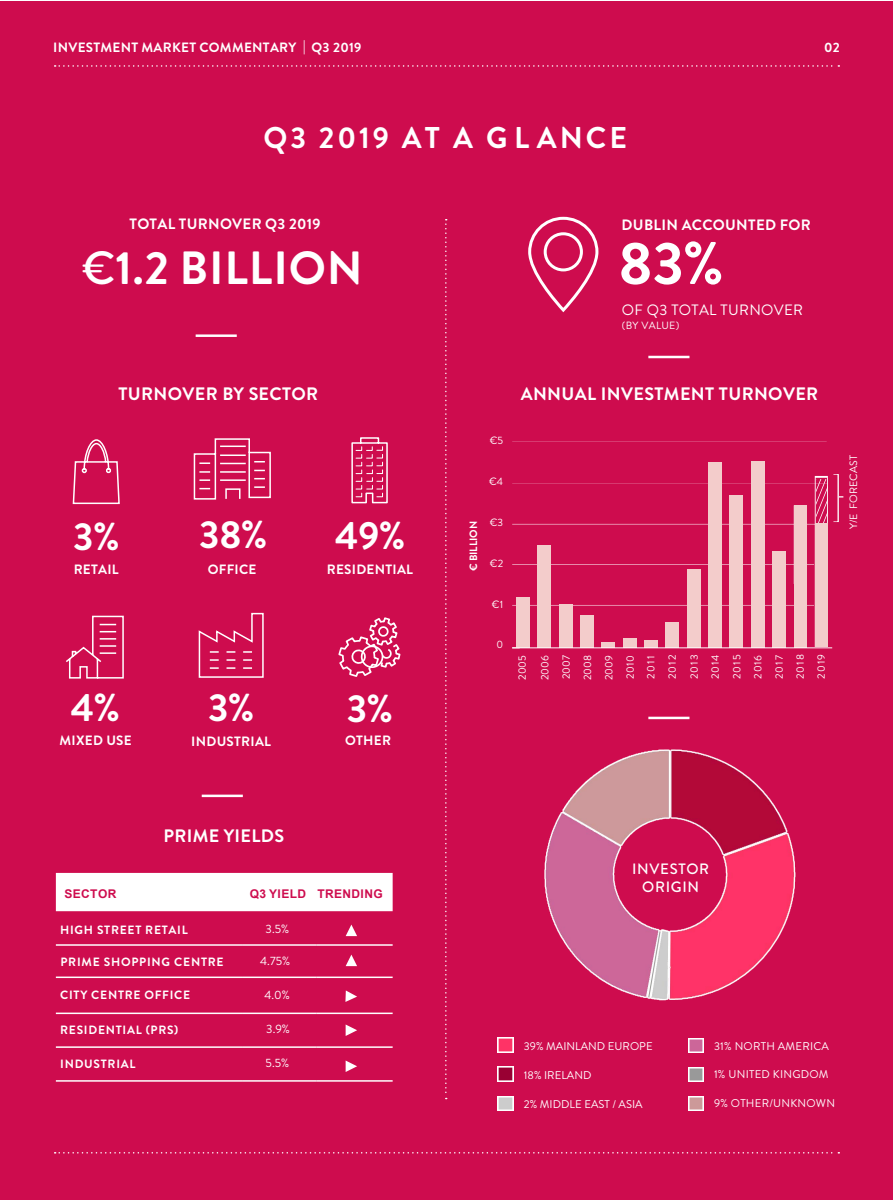
<style>
.page{position:relative;width:893px;height:1200px;background:#fff}
.page>*{position:absolute;margin:0;border:0;box-sizing:border-box;transform-origin:0 0}
.t1{font:700 60px "Brandon Grotesque";color:#fff}
.t2{font:700 46.5px "Brandon Grotesque";letter-spacing:.02em;color:#fff}
.t3{font:700 39px "Brandon Grotesque";color:#fff}
.t4{font:700 30px "Brandon Grotesque";letter-spacing:.1em;color:#fff}
.t5{font:700 18px "Brandon Grotesque";letter-spacing:.02em;color:#fff}
.t6{font:700 15px "Brandon Grotesque";letter-spacing:.02em;color:#fff}
.t7{font:15px "Brandon Grotesque";letter-spacing:.02em;color:#fff}
.t8{font:500 15px/17.5px "Brandon Grotesque";letter-spacing:.045em;color:#fff;text-align:center}
.t9{font:700 13.5px "Brandon Grotesque";letter-spacing:.02em;color:#fff}
.t10{font:700 12px "Brandon Grotesque";letter-spacing:.06em;color:#fff}
.t11{font:700 12px "Arial";letter-spacing:.03em;color:#ce0c4e}
.t12{font:12px "Brandon Grotesque";color:#fff}
.t13{font:11.25px "Brandon Grotesque";letter-spacing:.02em;color:#fff}
.t14{font:11.25px "Brandon Grotesque";color:#fff}
.t15{font:10.65px/21.3px "Brandon Grotesque";letter-spacing:.09em;color:#fff}
.t16{font:10.65px/22.8px "Brandon Grotesque";color:#fff}
.t17{font:10.65px "Brandon Grotesque";letter-spacing:.07em;color:#fff}
.t18{font:700 10.65px "Brandon Grotesque";color:#fff}
.t19{font:10.5px "Brandon Grotesque";letter-spacing:.03em;color:#fff}
.s1{font-weight:500}
</style>
<div class="page">
<div style="left:0;top:2px;width:893px;height:1197px;background:#ce0c4e"></div>
<svg style="left:445px;top:219px;width:2px;height:879px"></svg>
<hr style="left:196px;top:334px;width:41px;height:3px;background:#fff">
<hr style="left:202px;top:794px;width:41px;height:2px;background:#fff">
<hr style="left:648px;top:355px;width:41px;height:3px;background:#fff">
<hr style="left:648px;top:716px;width:41px;height:3px;background:#fff">
<svg style="left:528px;top:216px;width:71px;height:97px"></svg>
<svg style="left:351px;top:437px;width:37px;height:67px"></svg>
<svg style="left:55px;top:1152px;width:784px;height:1px"></svg>
<div style="left:56px;top:872px;width:337px;height:39px;background:#fff"></div>
<hr style="left:56px;top:944px;width:187px;height:1px;background:#fff">
<hr style="left:243px;top:944px;width:73px;height:1px;background:#fff">
<hr style="left:316px;top:944px;width:77px;height:1px;background:#fff">
<hr style="left:56px;top:1012px;width:187px;height:1px;background:#fff">
<hr style="left:243px;top:1012px;width:73px;height:1px;background:#fff">
<hr style="left:316px;top:1012px;width:77px;height:1px;background:#fff">
<hr style="left:56px;top:1046px;width:187px;height:1px;background:#fff">
<hr style="left:243px;top:1046px;width:73px;height:1px;background:#fff">
<hr style="left:316px;top:1046px;width:77px;height:1px;background:#fff">
<hr style="left:56px;top:1079px;width:187px;height:2px;background:#fff">
<hr style="left:243px;top:1079px;width:73px;height:2px;background:#fff">
<hr style="left:316px;top:1079px;width:77px;height:2px;background:#fff">
<svg style="left:346px;top:924px;width:11px;height:11px"></svg>
<svg style="left:346px;top:1060px;width:11px;height:11px"></svg>
<hr style="left:56px;top:976px;width:187px;height:1px;background:#fff">
<hr style="left:243px;top:976px;width:73px;height:1px;background:#fff">
<hr style="left:316px;top:976px;width:77px;height:1px;background:#fff">
<svg style="left:55px;top:65px;width:784px;height:2px"></svg>
<svg style="left:72px;top:439px;width:48px;height:65px"></svg>
<svg style="left:193px;top:438px;width:78px;height:62px"></svg>
<svg style="left:66px;top:615px;width:58px;height:64px"></svg>
<svg style="left:198px;top:612px;width:66px;height:66px"></svg>
<svg style="left:338px;top:617px;width:63px;height:60px"></svg>
<svg style="left:345px;top:990px;width:12px;height:12px"></svg>
<svg style="left:346px;top:1024px;width:11px;height:11px"></svg>
<hr style="left:512px;top:604px;width:315px;height:1px;background:#fff">
<hr style="left:512px;top:564px;width:315px;height:1px;background:#fff">
<div style="left:666px;top:622px;width:13px;height:25px;background:#f3cccb"></div>
<div style="left:644px;top:639px;width:14px;height:8px;background:#f3cccb"></div>
<div style="left:623px;top:638px;width:13px;height:9px;background:#f3cccb"></div>
<div style="left:602px;top:642px;width:13px;height:5px;background:#f3cccb"></div>
<div style="left:580px;top:615px;width:14px;height:32px;background:#f3cccb"></div>
<div style="left:814px;top:476px;width:13px;height:169px;background:#d83f73"></div>
<hr style="left:512px;top:523px;width:315px;height:1px;background:#fff">
<hr style="left:512px;top:483px;width:315px;height:1px;background:#fff">
<hr style="left:512px;top:441px;width:315px;height:1px;background:#fff">
<div style="left:772px;top:551px;width:13px;height:96px;background:#f3cccb"></div>
<div style="left:751px;top:461px;width:13px;height:186px;background:#f3cccb"></div>
<div style="left:729px;top:495px;width:14px;height:152px;background:#f3cccb"></div>
<div style="left:708px;top:462px;width:14px;height:185px;background:#f3cccb"></div>
<div style="left:687px;top:569px;width:13px;height:78px;background:#f3cccb"></div>
<div style="left:794px;top:505px;width:12px;height:142px;background:#f3cccb"></div>
<div style="left:559px;top:604px;width:13px;height:43px;background:#f3cccb"></div>
<div style="left:538px;top:545px;width:13px;height:102px;background:#f3cccb"></div>
<div style="left:516px;top:597px;width:14px;height:50px;background:#f3cccb"></div>
<hr style="left:512px;top:647px;width:320px;height:1px;background:#fff">
<svg style="left:815px;top:476px;width:13px;height:47px"></svg>
<div style="left:815px;top:523px;width:13px;height:123px;background:#f3cccb"></div>
<svg style="left:346px;top:954px;width:11px;height:11px"></svg>
<img style="left:544px;top:749px;width:252px;height:252px">
<img style="left:688px;top:1038px;width:15px;height:14px">
<img style="left:498px;top:1066px;width:15px;height:14px">
<img style="left:498px;top:1037px;width:15px;height:14px">
<img style="left:689px;top:1096px;width:14px;height:14px">
<img style="left:498px;top:1096px;width:15px;height:14px">
<img style="left:689px;top:1067px;width:14px;height:14px">
<p class="t9" style="left:53px;top:38px;width:310px">INVESTMENT MARKET COMMENTARY | Q3 2019</p>
<p class="t9" style="left:824px;top:38px;width:17px">02</p>
<h3 class="t4" style="left:263px;top:117px;width:365px">Q3 2019 AT A G L ANCE</h3>
<p class="t6" style="left:130px;top:214px;width:193px">TOTAL TURNOVER Q3 2019</p>
<h2 class="t2" style="left:82px;top:236px;width:283px"><span class="s1">€</span>1.2 BILLION</h2>
<h3 class="t5" style="left:118px;top:381px;width:201px">TURNOVER BY SECTOR</h3>
<h3 class="t3" style="left:73px;top:508px;width:48px">3%</h3>
<p class="t9" style="left:74px;top:560px;width:47px">RETAIL</p>
<h3 class="t3" style="left:199px;top:507px;width:70px">38%</h3>
<p class="t9" style="left:208px;top:560px;width:50px">OFFICE</p>
<h3 class="t3" style="left:71px;top:680px;width:51px">4%</h3>
<h3 class="t3" style="left:208px;top:680px;width:48px">3%</h3>
<p class="t9" style="left:60px;top:731px;width:74px">MIXED USE</p>
<p class="t9" style="left:191px;top:731px;width:81px">INDUSTRIAL</p>
<h3 class="t3" style="left:335px;top:507px;width:72px">49%</h3>
<p class="t9" style="left:327px;top:559px;width:88px">RESIDENTIAL</p>
<h3 class="t3" style="left:347px;top:681px;width:48px">3%</h3>
<p class="t9" style="left:345px;top:730px;width:47px">OTHER</p>
<p class="t6" style="left:622px;top:214px;width:191px">DUBLIN ACCOUNTED FOR</p>
<h1 class="t1" style="left:618px;top:221px;width:107px">83%</h1>
<p class="t7" style="left:622px;top:299px;width:183px">OF Q3 TOTAL TURNOVER</p>
<p class="t19" style="left:622px;top:318px;width:59px">(BY VALUE)</p>
<p class="t17" style="left:490px;top:433px;width:15px">€5</p>
<p class="t17" style="left:489px;top:474px;width:15px">€4</p>
<p class="t18" style="left:466px;top:571px;width:52px;rotate:-90deg">€ BILLION</p>
<p class="t17" style="left:490px;top:514px;width:15px">€3</p>
<p class="t17" style="left:490px;top:555px;width:15px">€2</p>
<p class="t17" style="left:492px;top:596px;width:13px">€1</p>
<p class="t17" style="left:496px;top:637px;width:8px">0</p>
<h3 class="t5" style="left:521px;top:381px;width:299px">ANNUAL INVESTMENT TURNOVER</h3>
<p class="t16" style="left:511px;top:680px;width:26px;rotate:-90deg">2005<br>2006</p>
<p class="t15" style="left:556px;top:680px;width:28px;rotate:-90deg">2007<br>2008<br>2009<br>2010<br>2011<br>2012<br>2013<br>2014<br>2015<br>2016<br>2017<br>2018</p>
<p class="t17" style="left:814px;top:678px;width:26px;rotate:-90deg">2019</p>
<p class="t16" style="left:842px;top:529px;width:75px;rotate:-90deg">Y/E FORECAST</p>
<h3 class="t5" style="left:163px;top:822px;width:122px">PRIME YIELDS</h3>
<p class="t11" style="left:65px;top:884px;width:53px">SECTOR</p>
<p class="t11" style="left:250px;top:885px;width:134px">Q3 YIELD TRENDING</p>
<p class="t10" style="left:60px;top:920px;width:129px">HIGH STREET RETAIL</p>
<p class="t12" style="left:266px;top:920px;width:25px">3.5%</p>
<p class="t10" style="left:60px;top:952px;width:165px">PRIME SHOPPING CENTRE</p>
<p class="t12" style="left:260px;top:952px;width:31px">4.75%</p>
<p class="t10" style="left:60px;top:986px;width:132px">CITY CENTRE OFFICE</p>
<p class="t12" style="left:265px;top:986px;width:27px">4.0%</p>
<p class="t10" style="left:60px;top:1021px;width:120px">RESIDENTIAL (PRS)</p>
<p class="t12" style="left:266px;top:1020px;width:25px">3.9%</p>
<p class="t10" style="left:60px;top:1055px;width:77px">INDUSTRIAL</p>
<p class="t12" style="left:266px;top:1054px;width:25px">5.5%</p>
<p class="t8" style="left:632px;top:860px;width:79px">INVESTOR<br>ORIGIN</p>
<p class="t14" style="left:524px;top:1037px;width:130px">39% MAINLAND EUROPE</p>
<p class="t14" style="left:524px;top:1066px;width:69px">18% IRELAND</p>
<p class="t14" style="left:524px;top:1096px;width:120px">2% MIDDLE EAST / ASIA</p>
<p class="t13" style="left:714px;top:1037px;width:117px">31% NORTH AMERICA</p>
<p class="t13" style="left:714px;top:1066px;width:116px">1% UNITED KINGDOM</p>
<p class="t13" style="left:714px;top:1094px;width:122px">9% OTHER/UNKNOWN</p>
</div>
